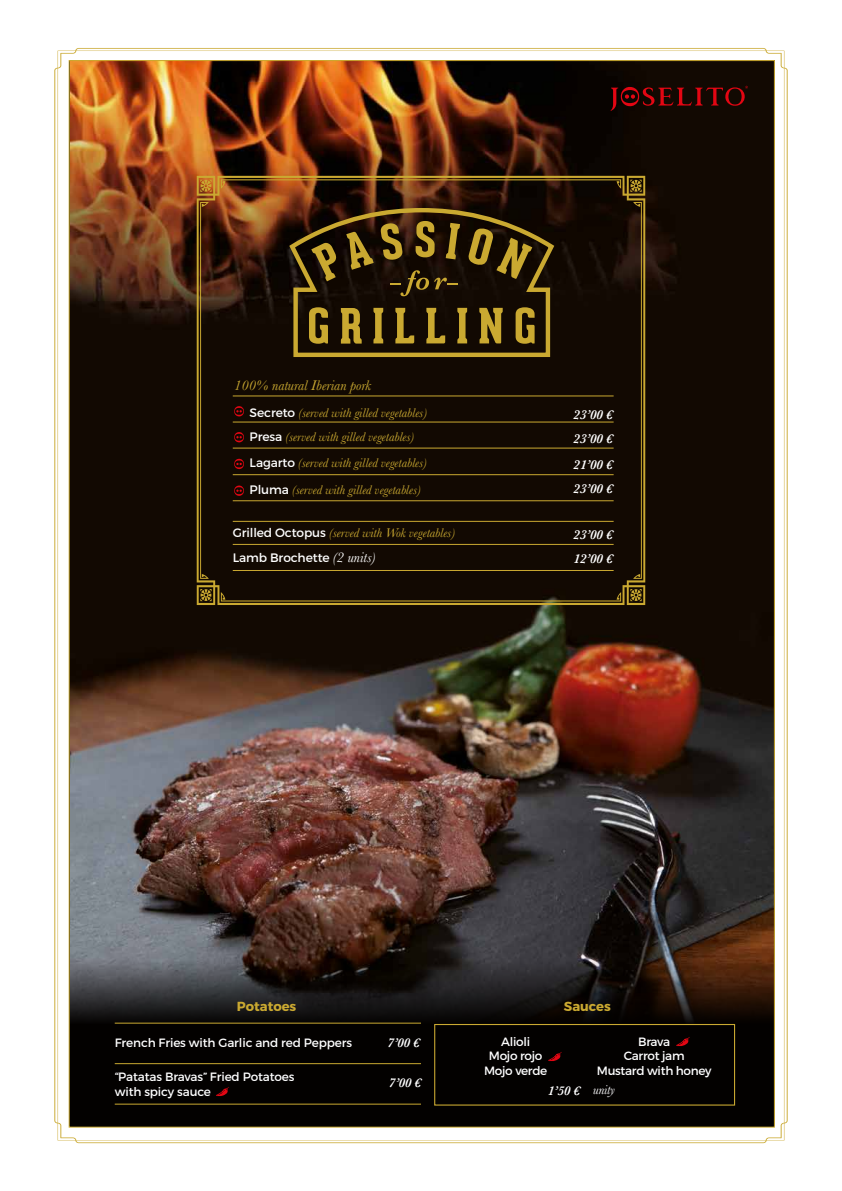
<style>
.page{position:relative;width:842px;height:1191px;background:#fff}
.page>*{position:absolute;margin:0;border:0;box-sizing:border-box;transform-origin:0 0}
.t1{font:italic 14.5px "Baskerville";color:#caa931}
.t2{font:italic 600 13.4px "Baskerville";letter-spacing:-.01em;color:#fff}
.t3{font:italic 600 13.1px "Baskerville";color:#fff}
.t4{font:700 13.1px "Montserrat";color:#caa931}
.t5{font:italic 13px "Baskerville";color:#caa931}
.t6{font:12.2px "Montserrat";letter-spacing:-.01em;color:#fff}
.t7{font:12px/14.5px "Montserrat";letter-spacing:-.01em;color:#fff;text-align:center}
.s1{font-family:"Montserrat";font-style:normal;font-size:12.2px;color:#fff}
.s2{font-family:"Baskerville";font-style:italic;font-size:14.5px}
.s3{font-weight:400}
</style>
<div class="page">
<img style="left:54px;top:48px;width:734px;height:1095px">
<svg style="left:610px;top:86px;width:138px;height:25px;background:#3d0705"></svg>
<div style="left:434px;top:1024px;width:301px;height:81px;border:1px solid #caa931"></div>
<hr style="left:115px;top:1022px;width:306px;height:1px;background:#caa931">
<hr style="left:115px;top:1063px;width:306px;height:1px;background:#caa931">
<hr style="left:115px;top:1103px;width:306px;height:1px;background:#caa931">
<svg style="left:197px;top:176px;width:448px;height:429px;background:#221406"></svg>
<hr style="left:233px;top:474px;width:381px;height:1px;background:#caa931">
<hr style="left:233px;top:500px;width:381px;height:1px;background:#caa931">
<hr style="left:233px;top:544px;width:381px;height:1px;background:#caa931">
<hr style="left:233px;top:570px;width:381px;height:1px;background:#caa931">
<svg style="left:286px;top:206px;width:271px;height:153px;background:#41300e"></svg>
<svg style="left:234px;top:406px;width:10px;height:11px"></svg>
<svg style="left:234px;top:432px;width:10px;height:11px"></svg>
<svg style="left:234px;top:458px;width:10px;height:11px"></svg>
<svg style="left:234px;top:485px;width:10px;height:11px"></svg>
<img style="left:213px;top:1084px;width:22px;height:15px">
<img style="left:546px;top:1048px;width:21px;height:16px">
<img style="left:674px;top:1034px;width:21px;height:15px">
<p class="t1" style="left:234px;top:375px;width:138px">100% natural Iberian pork</p>
<p class="t5" style="left:250px;top:404px;width:179px"><span class="s1">Secreto</span> (served with gilled vegetables)</p>
<p class="t5" style="left:250px;top:454px;width:179px"><span class="s1">Lagarto</span> (served with gilled vegetables)</p>
<p class="t5" style="left:250px;top:428px;width:166px"><span class="s1">Presa</span> (served with gilled vegetables)</p>
<p class="t2" style="left:573px;top:405px;width:41px">23’00 €</p>
<p class="t2" style="left:573px;top:429px;width:41px">23’00 €</p>
<p class="t2" style="left:573px;top:456px;width:41px">21’00 €</p>
<p class="t5" style="left:250px;top:481px;width:173px"><span class="s1">Pluma</span> (served with gilled vegetables)</p>
<p class="t2" style="left:573px;top:480px;width:41px">23’00 €</p>
<p class="t5" style="left:233px;top:524px;width:224px"><span class="s1">Grilled Octopus</span> (served with Wok vegetables)</p>
<p class="t2" style="left:573px;top:525px;width:41px">23’00 €</p>
<p class="t6" style="left:233px;top:550px;width:145px">Lamb Brochette <span class="s2">(2 units)</span></p>
<p class="t2" style="left:573px;top:549px;width:41px">12’00 €</p>
<p class="t4" style="left:237px;top:998px;width:61px">Potatoes</p>
<p class="t7" style="left:115px;top:1035px;width:239px">French Fries with Garlic and red Peppers</p>
<p class="t7" style="left:115px;top:1069px;width:181px;text-align:left">“Patatas Bravas” Fried Potatoes with spicy sauce</p>
<p class="t3" style="left:388px;top:1033px;width:34px">7’00 €</p>
<p class="t3" style="left:389px;top:1074px;width:34px">7’00 €</p>
<p class="t4" style="left:564px;top:998px;width:48px">Sauces</p>
<p class="t7" style="left:484px;top:1034px;width:65px">Alioli<br>Mojo rojo<br>Mojo verde</p>
<p class="t7" style="left:597px;top:1034px;width:116px">Brava<br>Carrot jam<br>Mustard with honey</p>
<p class="t3" style="left:548px;top:1081px;width:69px">1’50 € <span class="s3">unity</span></p>
</div>
